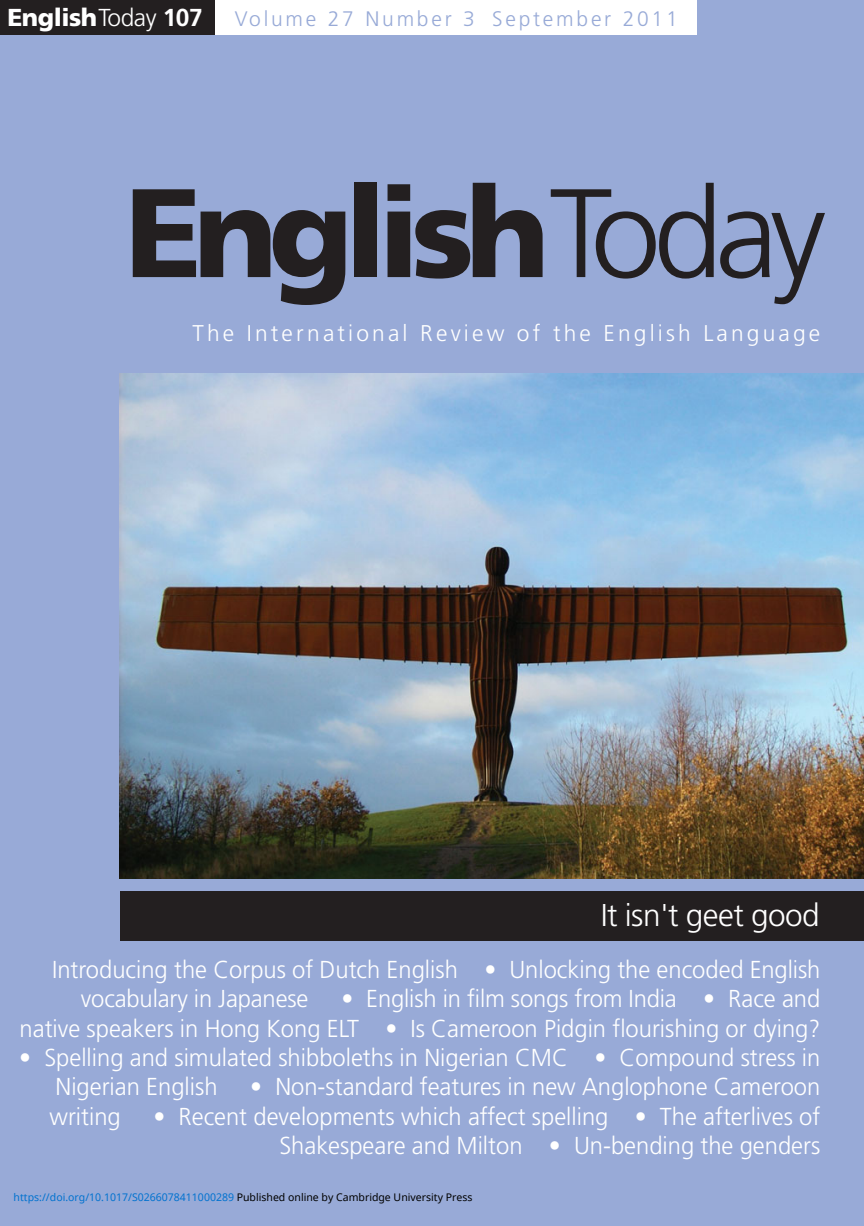
<style>
.page{position:relative;width:864px;height:1226px;background:#fff}
.page>*{position:absolute;margin:0;border:0;box-sizing:border-box;transform-origin:0 0}
.t1{font:900 125.65px "Frutiger";letter-spacing:-.07em;color:#231f20}
.t2{font:300 31.5px "Frutiger";letter-spacing:-.015em;color:#fff}
.t3{font:300 24.5px/29.4px "Frutiger";color:#fff}
.t4{font:900 24.5px "Frutiger";letter-spacing:-.02em;color:#fff}
.t5{font:300 22.75px "Frutiger";letter-spacing:.14em;color:#fff}
.t6{font:300 21px "Frutiger";letter-spacing:.13em;color:#98aad7}
.t7{font:10.5px "Noto Sans";color:#0172cf}
.s1{font-weight:300}
.s2{font-weight:700}
.s3{color:#000}
</style>
<div class="page">
<div style="left:0;top:0;width:863px;height:1225px;background:#98aad7"></div>
<div style="left:210px;top:0;width:486px;height:35px;background:#fff"></div>
<div style="left:0;top:0;width:214px;height:35px;background:#231f20"></div>
<img style="left:119px;top:374px;width:744px;height:504px">
<div style="left:120px;top:890px;width:743px;height:50px;background:#231f20"></div>
<p class="t4" style="left:6px;top:8px;width:198px">English<span class="s1">Today</span> <span class="s2">1007</span></p>
<p class="t6" style="left:235px;top:10px;width:444px">Volume 27 Number 3 September 2011</p>
<h1 class="t1" style="left:125px;top:183px;width:702px">English<span class="s1">Today</span></h1>
<p class="t5" style="left:192px;top:324px;width:629px">The International Review of the English Language</p>
<p class="t2" style="left:600px;top:902px;width:220px">It isn't geet good</p>
<p class="t3" style="left:81px;top:956px;width:740px;text-indent:-29px">Introducing the Corpus of Dutch English • Unlocking the encoded English vocabulary in Japanese</p>
<p class="t3" style="left:20px;top:985px;width:802px;text-align:right">• English in film songs from India • Race and<br>native speakers in Hong Kong ELT • Is Cameroon Pidgin flourishing or dying?</p>
<p class="t3" style="left:55px;top:1044px;width:766px;text-indent:-36px">• Spelling and simulated shibboleths in Nigerian CMC • Compound stress in<br>Nigerian English</p>
<p class="t3" style="left:250px;top:1073px;width:571px">• Non-standard features in new Anglophone Cameroon</p>
<p class="t3" style="left:49px;top:1103px;width:73px">writing</p>
<p class="t3" style="left:153px;top:1103px;width:668px;text-align:right">• Recent developments which affect spelling • The afterlives of<br>Shakespeare and Milton • Un-bending the genders</p>
<p class="t7" style="left:14px;top:1189px;width:460px">https://doi.org/10.1017/S0266078411000289 <span class="s3">Published online by Cambridge University Press</span></p>
</div>
